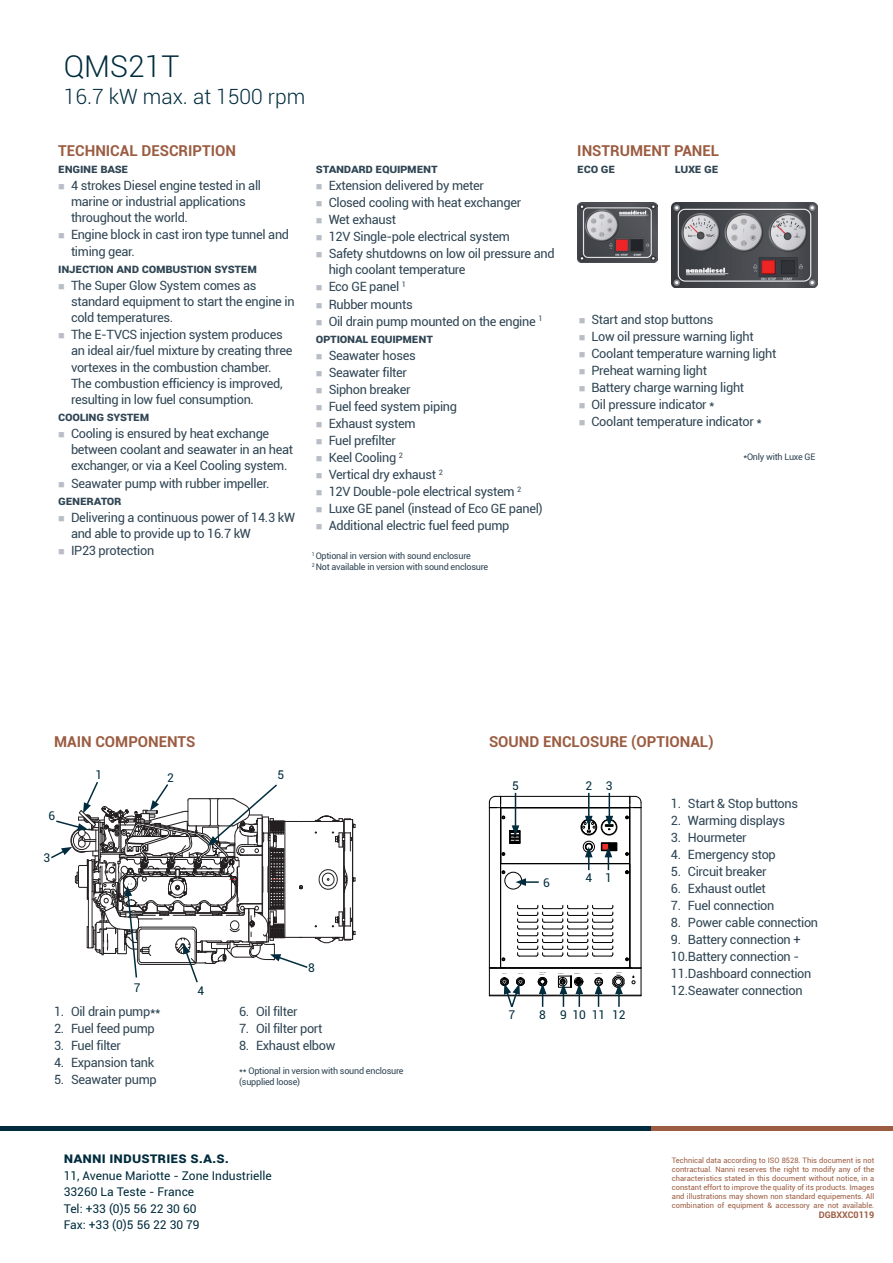
<style>
.page{position:relative;width:893px;height:1263px;background:#fff}
.page>*{position:absolute;margin:0;border:0;box-sizing:border-box;transform-origin:0 0}
.t1{font:300 30px "Roboto";color:#002c3d}
.t2{font:300 21px "Roboto";color:#002c3d}
.t3{font:700 15px "Roboto";color:#9b5c41}
.t4{font:700 15px "Roboto";color:#002c3d}
.t5{font:12.75px/17.1px "Roboto";letter-spacing:-.025em;color:#2f4554}
.t6{font:700 12.75px "Roboto";letter-spacing:-.025em;color:#2f4554}
.t7{font:12px/16.5px "Roboto";color:#002c3d}
.t8{font:12px "Roboto";letter-spacing:.24em;color:#002c3d}
.t9{font:9px/10.8px "Roboto";letter-spacing:-.025em;color:#2f4554}
.t10{font:700 9px "Roboto";color:#9b5c41}
.t11{font:7.5px/9px "Roboto";color:#9b5c41;text-align:justify}
</style>
<div class="page">
<hr style="left:0;top:1126px;width:651px;height:4px;background:#002c3d">
<hr style="left:651px;top:1126px;width:242px;height:4px;background:#9b5c41">
<img style="left:577px;top:203px;width:81px;height:59px">
<img style="left:672px;top:203px;width:146px;height:85px">
<svg style="left:309px;top:815px;width:47px;height:129px"></svg>
<svg style="left:51px;top:782px;width:258px;height:201px"></svg>
<svg style="left:641px;top:968px;width:1px;height:28px"></svg>
<hr style="left:489px;top:995px;width:152px;height:1px;background:#000">
<hr style="left:489px;top:967px;width:152px;height:1px;background:#000">
<hr style="left:489px;top:968px;width:152px;height:1px;background:#000">
<hr style="left:641px;top:808px;width:1px;height:160px;background:#000">
<hr style="left:629px;top:808px;width:1px;height:160px;background:#000">
<hr style="left:489px;top:808px;width:1px;height:160px;background:#000">
<hr style="left:500px;top:808px;width:1px;height:160px;background:#000">
<hr style="left:501px;top:796px;width:129px;height:1px;background:#000">
<hr style="left:501px;top:807px;width:129px;height:1px;background:#000">
<svg style="left:629px;top:796px;width:13px;height:12px"></svg>
<svg style="left:489px;top:796px;width:12px;height:12px"></svg>
<hr style="left:630px;top:864px;width:1px;height:103px;background:#000">
<hr style="left:501px;top:808px;width:128px;height:1px;background:#000">
<hr style="left:501px;top:808px;width:1px;height:55px;background:#000">
<hr style="left:501px;top:863px;width:128px;height:1px;background:#000">
<div style="left:505px;top:872px;width:17px;height:17px;border:1px solid #000;border-radius:50%"></div>
<svg style="left:625px;top:816px;width:4px;height:3px"></svg>
<svg style="left:625px;top:852px;width:4px;height:4px"></svg>
<svg style="left:502px;top:870px;width:3px;height:4px"></svg>
<svg style="left:502px;top:957px;width:3px;height:4px"></svg>
<svg style="left:625px;top:870px;width:4px;height:4px"></svg>
<svg style="left:625px;top:957px;width:4px;height:4px"></svg>
<div style="left:601px;top:820px;width:16px;height:15px;border:1px solid #000;border-radius:50%"></div>
<svg style="left:502px;top:852px;width:3px;height:4px"></svg>
<div style="left:585px;top:843px;width:7px;height:7px;border:1px solid #000;border-radius:50%"></div>
<div style="left:595px;top:977px;width:8px;height:9px;border:1px solid #000;border-radius:50%"></div>
<svg style="left:517px;top:905px;width:97px;height:52px"></svg>
<div style="left:581px;top:819px;width:16px;height:16px;border:1px solid #000;border-radius:50%"></div>
<div style="left:601px;top:819px;width:16px;height:16px;border:1px solid #000;border-radius:50%"></div>
<div style="left:583px;top:841px;width:12px;height:12px;border:1px solid #000;border-radius:50%"></div>
<div style="left:585px;top:843px;width:8px;height:7px;border:1px solid #000;border-radius:50%"></div>
<div style="left:558px;top:976px;width:13px;height:11px;border:1px solid #000"></div>
<svg style="left:632px;top:976px;width:3px;height:8px"></svg>
<svg style="left:560px;top:976px;width:24px;height:31px"></svg>
<svg style="left:595px;top:978px;width:8px;height:29px"></svg>
<svg style="left:612px;top:975px;width:13px;height:32px"></svg>
<svg style="left:601px;top:842px;width:16px;height:28px"></svg>
<svg style="left:582px;top:793px;width:13px;height:40px"></svg>
<svg style="left:605px;top:793px;width:8px;height:37px"></svg>
<hr style="left:515px;top:793px;width:1px;height:35px;background:#002c3d">
<svg style="left:509px;top:825px;width:11px;height:19px"></svg>
<svg style="left:585px;top:847px;width:8px;height:23px"></svg>
<svg style="left:515px;top:878px;width:24px;height:8px"></svg>
<svg style="left:537px;top:977px;width:11px;height:30px"></svg>
<svg style="left:489px;top:967px;width:36px;height:40px"></svg>
<h1 class="t1" style="left:64px;top:45px;width:117px">QMS21T</h1>
<h2 class="t2" style="left:64px;top:82px;width:243px">16.7 kW max. at 1500 rpm</h2>
<p class="t3" style="left:58px;top:140px;width:179px">TECHNICAL DESCRIPTION</p>
<p class="t6" style="left:58px;top:159px;width:72px">ENGINE BASE</p>
<p class="t5" style="left:71px;top:177px;width:220px;line-height:16.4px">4 strokes Diesel engine tested in all marine or industrial applications throughout the world.<br>Engine block in cast iron type tunnel and timing gear.</p>
<p class="t6" style="left:58px;top:259px;width:200px">Injection an d combustion system</p>
<p class="t5" style="left:71px;top:276px;width:225px;line-height:16.4px">The Super Glow System comes as standard equipment to start the engine in cold temperatures.<br>The E-TVCS injection system produces an ideal air/fuel mixture by creating three vortexes in the combustion chamber.<br>The combustion efficiency is improved, resulting in low fuel consumption.</p>
<p class="t6" style="left:58px;top:407px;width:93px">Cooling system</p>
<p class="t5" style="left:71px;top:425px;width:224px;line-height:16.5px">Cooling is ensured by heat exchange between coolant and seawater in an heat exchanger, or via a Keel Cooling system.<br>Seawater pump with rubber impeller.</p>
<p class="t6" style="left:58px;top:491px;width:65px">Gene rator</p>
<p class="t5" style="left:71px;top:508px;width:225px;line-height:16.6px">Delivering a continuous power of 14.3 kW and able to provide up to 16.7 kW<br>IP23 protection</p>
<p class="t3" style="left:577px;top:140px;width:143px">INSTRUMENT PANEL</p>
<p class="t6" style="left:316px;top:159px;width:123px">STANDARD EQUIPMENT</p>
<p class="t6" style="left:577px;top:159px;width:39px">ECO GE</p>
<p class="t6" style="left:675px;top:159px;width:45px">LUXE GE</p>
<p class="t5" style="left:329px;top:176px;width:157px">Extension delivered by meter</p>
<p class="t5" style="left:329px;top:193px;width:194px">Closed cooling with heat exchanger</p>
<p class="t5" style="left:329px;top:211px;width:69px">Wet exhaust</p>
<p class="t5" style="left:329px;top:228px;width:183px">12V Single-pole electrical system</p>
<p class="t5" style="left:329px;top:245px;width:227px">Safety shutdowns on low oil pressure and</p>
<p class="t5" style="left:329px;top:261px;width:138px">high coolant temperature</p>
<p class="t5" style="left:329px;top:278px;width:79px">Eco GE panel <sup>1</sup></p>
<p class="t5" style="left:329px;top:295px;width:86px">Rubber mounts</p>
<p class="t5" style="left:329px;top:312px;width:215px">Oil drain pump mounted on the engine <sup>1</sup></p>
<p class="t6" style="left:316px;top:329px;width:119px">Optional equipment</p>
<p class="t5" style="left:329px;top:346px;width:216px">Seawater hoses<br>Seawater filter<br>Siphon breaker<br>Fuel feed system piping<br>Exhaust system<br>Fuel prefilter<br>Keel Cooling <sup>2<br></sup>Vertical dry exhaust <sup>2<br></sup>12V Double-pole electrical system <sup>2<br></sup>Luxe GE panel (instead of Eco GE panel)<br>Additional electric fuel feed pump</p>
<p class="t9" style="left:312px;top:550px;width:178px"><sup>1</sup> Optional in version with sound enclosure<br><sup>2</sup> Not available in version with sound enclosure</p>
<p class="t5" style="left:591px;top:310px;width:186px">Start and stop buttons<br>Low oil pressure warning light<br>Coolant temperature warning light<br>Preheat warning light<br>Battery charge warning light<br>Oil pressure indicator *<br>Coolant temperature indicator *</p>
<p class="t9" style="left:743px;top:451px;width:74px">*Only with Luxe GE</p>
<p class="t3" style="left:54px;top:731px;width:143px">MAIN COMPONENTS</p>
<p class="t7" style="left:95px;top:766px;width:8px">1</p>
<p class="t7" style="left:167px;top:769px;width:8px">2</p>
<p class="t7" style="left:278px;top:766px;width:8px">5</p>
<p class="t3" style="left:489px;top:731px;width:226px">SOUND ENCLOSURE (OPTIONAL)</p>
<p class="t7" style="left:512px;top:777px;width:8px">5</p>
<p class="t7" style="left:585px;top:777px;width:29px">2 3</p>
<p class="t7" style="left:49px;top:807px;width:8px">6</p>
<p class="t7" style="left:43px;top:849px;width:8px">3</p>
<p class="t7" style="left:134px;top:979px;width:8px">7</p>
<p class="t7" style="left:197px;top:982px;width:8px">4</p>
<p class="t5" style="left:54px;top:1002px;width:108px">1. Oil drain pump**</p>
<p class="t5" style="left:54px;top:1019px;width:102px">2. Fuel feed pump</p>
<p class="t5" style="left:54px;top:1036px;width:69px">3. Fuel filter</p>
<p class="t5" style="left:54px;top:1053px;width:102px">4. Expansion tank</p>
<p class="t5" style="left:54px;top:1070px;width:104px">5. Seawater pump</p>
<p class="t7" style="left:308px;top:959px;width:8px">8</p>
<p class="t5" style="left:239px;top:1002px;width:60px">6. Oil filter</p>
<p class="t5" style="left:239px;top:1019px;width:85px">7. Oil filter port</p>
<p class="t5" style="left:239px;top:1036px;width:98px">8. Exhaust elbow</p>
<p class="t9" style="left:239px;top:1065px;width:166px">** Optional in version with sound enclosure (supplied loose)</p>
<p class="t4" style="left:64px;top:1147px;width:167px">Nann i In dustries S.A.S.</p>
<p class="t7" style="left:64px;top:1167px;width:210px">11, Avenue Mariotte - Zone Industrielle<br>33260 La Teste - France<br>Tel: +33 (0)5 56 22 30 60<br>Fax: +33 (0)5 56 22 30 79</p>
<p class="t7" style="left:543px;top:874px;width:8px">6</p>
<p class="t7" style="left:585px;top:869px;width:8px">4</p>
<p class="t7" style="left:605px;top:869px;width:8px">1</p>
<p class="t7" style="left:508px;top:1006px;width:8px">7</p>
<p class="t8" style="left:539px;top:1006px;width:88px">8 9101112</p>
<p class="t5" style="left:671px;top:794px;width:129px">1. Start &amp; Stop buttons</p>
<p class="t5" style="left:671px;top:811px;width:116px">2. Warming displays</p>
<p class="t5" style="left:671px;top:828px;width:77px">3. Hourmeter</p>
<p class="t5" style="left:671px;top:845px;width:106px">4. Emergency stop</p>
<p class="t5" style="left:671px;top:862px;width:97px">5. Circuit breaker</p>
<p class="t5" style="left:671px;top:879px;width:96px">6. Exhaust outlet</p>
<p class="t5" style="left:671px;top:896px;width:105px">7. Fuel connection</p>
<p class="t5" style="left:671px;top:913px;width:149px">8. Power cable connection</p>
<p class="t5" style="left:671px;top:930px;width:142px">9. Battery connection +<br>10.Battery connection -<br>11.Dashboard connection<br>12.Seawater connection</p>
<p class="t11" style="left:672px;top:1155px;width:204px">Technical data according to ISO 8528. This document is not contractual. Nanni reserves the right to modify any of the characteristics stated in this document without notice, in a constant effort to improve the quality of its products. Images and illustrations may shown non standard equipements. All combination of equipment &amp; accessory are not available.</p>
<p class="t10" style="left:819px;top:1209px;width:57px">DGBXXC0119</p>
</div>
